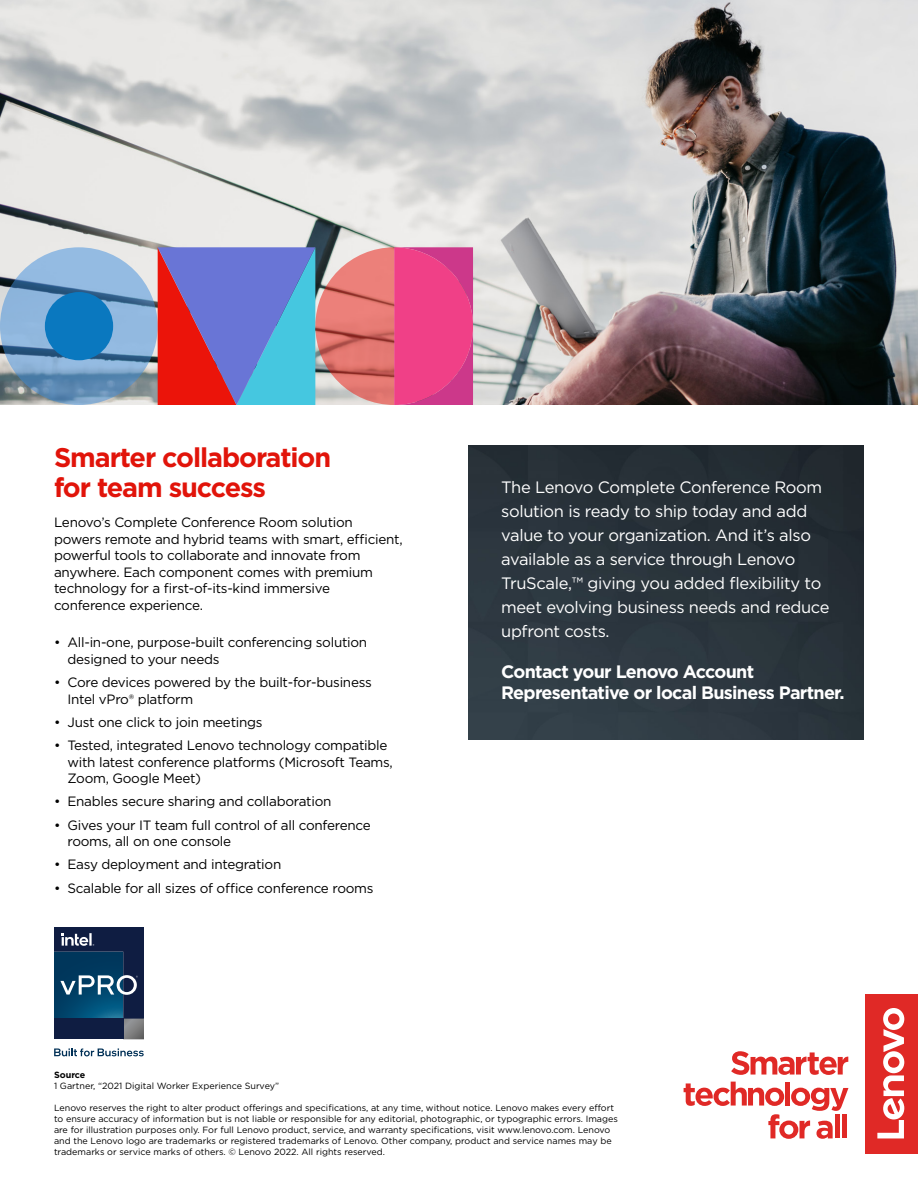
<style>
.page{position:relative;width:918px;height:1188px;background:#fff}
.page>*{position:absolute;margin:0;border:0;box-sizing:border-box;transform-origin:0 0}
.t1{font:700 27px/30px "Gotham";letter-spacing:-.04em;color:#e1140a}
.t2{font:700 18px/21px "Gotham";letter-spacing:-.04em;color:#fff}
.t3{font:16.5px/24px "Gotham";letter-spacing:-.02em;color:#fff}
.t4{font:13.5px/16.5px "Gotham";letter-spacing:-.02em;color:#000}
.t5{font:9px/10.8px "Gotham";color:#000}
.t6{font:700 9px "Gotham";color:#000}
</style>
<div class="page">
<img style="left:468px;top:446px;width:396px;height:294px">
<img style="left:0;top:0;width:918px;height:405px">
<svg style="left:731px;top:1051px;width:117px;height:24px"></svg>
<svg style="left:684px;top:1082px;width:164px;height:57px"></svg>
<div style="left:835px;top:1115px;width:5px;height:23px;background:#e02926"></div>
<div style="left:842px;top:1115px;width:5px;height:23px;background:#e02926"></div>
<div style="left:865px;top:994px;width:53px;height:159px;background:#e02926"></div>
<svg style="left:877px;top:1008px;width:27px;height:130px"></svg>
<svg style="left:54px;top:927px;width:90px;height:112px;background:#1e4061"></svg>
<svg style="left:54px;top:1048px;width:90px;height:8px"></svg>
<svg style="left:0;top:247px;width:158px;height:158px;background:#7da5cc"></svg>
<div style="left:45px;top:292px;width:68px;height:68px;background:#0a78bf;border-radius:50%"></div>
<svg style="left:158px;top:247px;width:315px;height:158px;background:#af6994"></svg>
<h1 class="t1" style="left:54px;top:442px;width:279px">Smarter collaboration for team success</h1>
<p class="t4" style="left:54px;top:514px;width:350px">Lenovo’s Complete Conference Room solution powers remote and hybrid teams with smart, efficient, powerful tools to collaborate and innovate from anywhere. Each component comes with premium technology for a first-of-its-kind immersive conference experience.</p>
<p class="t4" style="left:68px;top:634px;width:301px;text-indent:-14px">• All-in-one, purpose-built conferencing solution designed to your needs</p>
<p class="t4" style="left:68px;top:674px;width:306px;text-indent:-14px">• Core devices powered by the built-for-business<br>Intel vPro® platform</p>
<p class="t4" style="left:54px;top:714px;width:210px">• Just one click to join meetings</p>
<p class="t4" style="left:68px;top:737px;width:327px;text-indent:-14px">• Tested, integrated Lenovo technology compatible with latest conference platforms (Microsoft Teams,<br>Zoom, Google Meet)</p>
<p class="t4" style="left:54px;top:793px;width:279px">• Enables secure sharing and collaboration</p>
<p class="t4" style="left:68px;top:816px;width:305px;text-indent:-14px">• Gives your IT team full control of all conference rooms, all on one console</p>
<p class="t4" style="left:54px;top:856px;width:229px">• Easy deployment and integration</p>
<p class="t4" style="left:54px;top:879px;width:321px">• Scalable for all sizes of office conference rooms</p>
<p class="t6" style="left:54px;top:1069px;width:33px">Source</p>
<p class="t5" style="left:54px;top:1080px;width:227px">1 Gartner, “2021 Digital Worker Experience Survey”</p>
<p class="t3" style="left:501px;top:475px;width:330px">The Lenovo Complete Conference Room solution is ready to ship today and add value to your organization. And it’s also available as a service through Lenovo TruScale,™ giving you added flexibility to meet evolving business needs and reduce upfront costs.</p>
<h2 class="t2" style="left:501px;top:661px;width:345px">Contact your Lenovo Account<br>Representative or local Business Partner.</h2>
<p class="t5" style="left:54px;top:1103px;width:565px">Lenovo reserves the right to alter product offerings and specifications, at any time, without notice. Lenovo makes every effort to ensure accuracy of information but is not liable or responsible for any editorial, photographic, or typographic errors. Images are for illustration purposes only. For full Lenovo product, service, and warranty specifications, visit www.lenovo.com. Lenovo and the Lenovo logo are trademarks or registered trademarks of Lenovo. Other company, product and service names may be trademarks or service marks of others. © Lenovo 2022. All rights reserved.</p>
</div>
